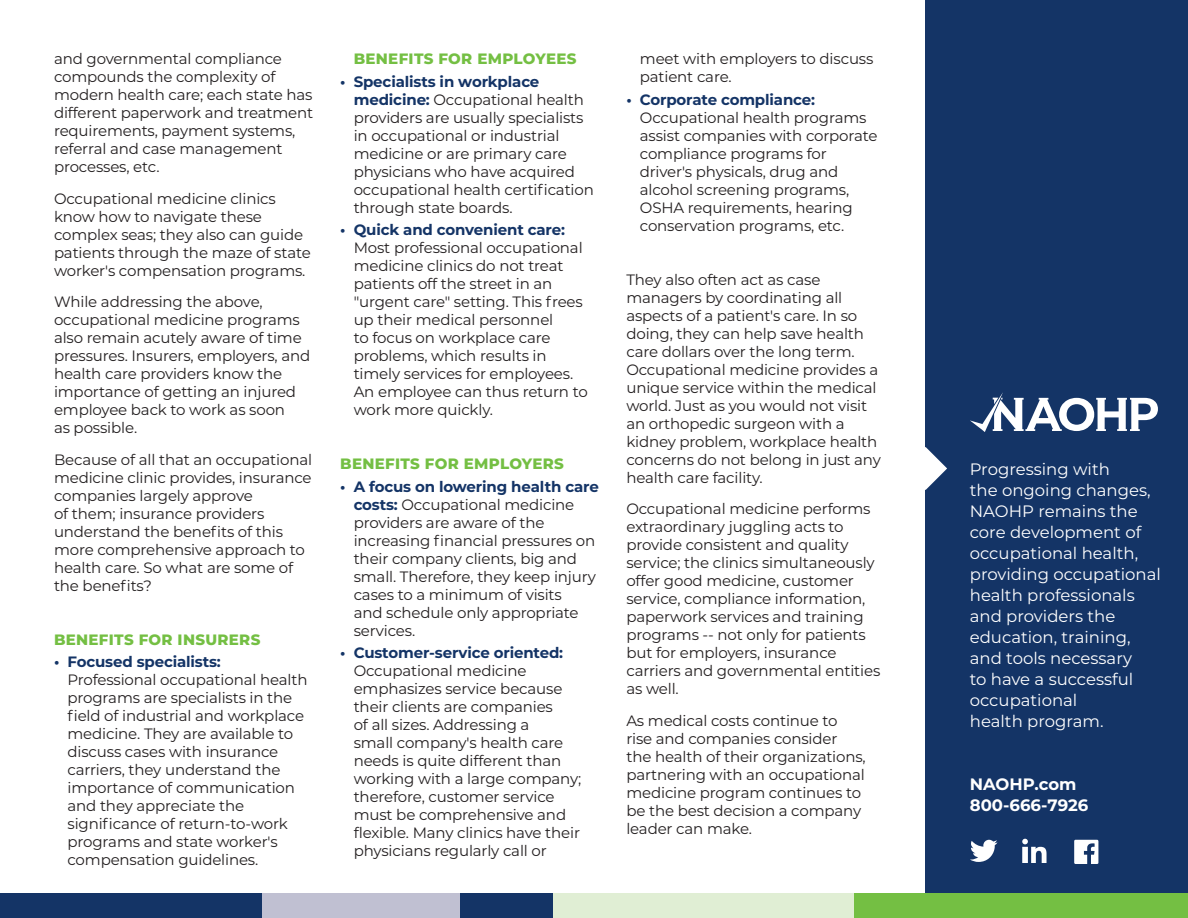
<style>
.page{position:relative;width:1188px;height:918px;background:#fff}
.page>*{position:absolute;margin:0;border:0;box-sizing:border-box;transform-origin:0 0}
.t1{font:16.5px/21px "Montserrat";color:#fff}
.t2{font:700 16.5px/21px "Montserrat";color:#fff}
.t3{font:15px/18px "Montserrat";letter-spacing:-.01em;color:#231f20}
.t4{font:700 15px "Montserrat";letter-spacing:-.01em;color:#143466}
.t5{font:800 15px "Montserrat";letter-spacing:.02em;color:#74bf43}
.s1{font-weight:700;color:#143466}
</style>
<div class="page">
<div style="left:926px;top:0;width:262px;height:894px;background:#143466"></div>
<svg style="left:925px;top:447px;width:22px;height:43px"></svg>
<svg style="left:1022px;top:839px;width:25px;height:24px"></svg>
<svg style="left:970px;top:840px;width:28px;height:22px"></svg>
<svg style="left:1074px;top:840px;width:24px;height:24px"></svg>
<svg style="left:970px;top:392px;width:188px;height:40px"></svg>
<div style="left:854px;top:894px;width:334px;height:24px;background:#74bf43"></div>
<div style="left:553px;top:894px;width:301px;height:24px;background:#e0eed4"></div>
<div style="left:460px;top:894px;width:93px;height:24px;background:#143466"></div>
<div style="left:261px;top:894px;width:199px;height:24px;background:#c0c0d2"></div>
<div style="left:0;top:894px;width:261px;height:24px;background:#143466"></div>
<p class="t3" style="left:54px;top:50px;width:261px">and governmental compliance compounds the complexity of modern health care; each state has different paperwork and treatment requirements, payment systems, referral and case management processes, etc.</p>
<p class="t3" style="left:54px;top:190px;width:258px">Occupational medicine clinics know how to navigate these complex seas; they also can guide patients through the maze of state worker's compensation programs.</p>
<p class="t3" style="left:54px;top:293px;width:258px">While addressing the above, occupational medicine programs also remain acutely aware of time pressures. Insurers, employers, and health care providers know the importance of getting an injured employee back to work as soon<br>as possible.</p>
<p class="t3" style="left:54px;top:451px;width:260px">Because of all that an occupational medicine clinic provides, insurance companies largely approve<br>of them; insurance providers understand the benefits of this more comprehensive approach to health care. So what are some of the benefits?</p>
<p class="t5" style="left:54px;top:631px;width:208px">BENEFITS FOR INSURERS</p>
<p class="t4" style="left:54px;top:655px;width:168px">• Focused specialists:</p>
<p class="t3" style="left:68px;top:671px;width:241px">Professional occupational health programs are specialists in the field of industrial and workplace medicine. They are available to discuss cases with insurance carriers, they understand the importance of communication and they appreciate the significance of return-to-work programs and state worker's compensation guidelines.</p>
<p class="t5" style="left:354px;top:50px;width:224px">BENEFITS FOR EMPLOYEES</p>
<p class="t3" style="left:354px;top:73px;width:242px;text-indent:-13px"><span class="s1">• Specialists in workplace medicine:</span> Occupational health providers are usually specialists in occupational or industrial medicine or are primary care physicians who have acquired occupational health certification through state boards.</p>
<p class="t4" style="left:340px;top:223px;width:226px">• Quick and convenient care:</p>
<p class="t3" style="left:354px;top:239px;width:236px">Most professional occupational medicine clinics do not treat patients off the street in an "urgent care" setting. This frees up their medical personnel<br>to focus on workplace care problems, which results in timely services for employees.<br>An employee can thus return to work more quickly.</p>
<p class="t5" style="left:340px;top:455px;width:225px">BENEFITS FOR EMPLOYERS</p>
<p class="t3" style="left:354px;top:478px;width:247px;text-indent:-14px"><span class="s1">• A focus on lowering health care costs:</span> Occupational medicine providers are aware of the increasing financial pressures on their company clients, big and small. Therefore, they keep injury cases to a minimum of visits<br>and schedule only appropriate services.</p>
<p class="t4" style="left:340px;top:646px;width:225px">• Customer-service oriented:</p>
<p class="t3" style="left:354px;top:662px;width:229px">Occupational medicine emphasizes service because their clients are companies<br>of all sizes. Addressing a<br>small company's health care needs is quite different than working with a large company; therefore, customer service must be comprehensive and flexible. Many clinics have their physicians regularly call or</p>
<p class="t3" style="left:640px;top:50px;width:235px">meet with employers to discuss patient care.</p>
<p class="t4" style="left:626px;top:93px;width:190px">• Corporate compliance:</p>
<p class="t3" style="left:640px;top:109px;width:239px">Occupational health programs assist companies with corporate compliance programs for driver's physicals, drug and alcohol screening programs,<br>OSHA requirements, hearing conservation programs, etc.</p>
<p class="t3" style="left:626px;top:271px;width:256px">They also often act as case managers by coordinating all aspects of a patient's care. In so doing, they can help save health care dollars over the long term.<br>Occupational medicine provides a unique service within the medical world. Just as you would not visit an orthopedic surgeon with a kidney problem, workplace health concerns do not belong in just any health care facility.</p>
<p class="t3" style="left:626px;top:500px;width:255px">Occupational medicine performs extraordinary juggling acts to provide consistent and quality service; the clinics simultaneously offer good medicine, customer service, compliance information, paperwork services and training programs -- not only for patients but for employers, insurance carriers and governmental entities as well.</p>
<p class="t3" style="left:626px;top:712px;width:241px">As medical costs continue to rise and companies consider the health of their organizations, partnering with an occupational medicine program continues to be the best decision a company leader can make.</p>
<p class="t1" style="left:970px;top:459px;width:193px">Progressing with<br>the ongoing changes,<br>NAOHP remains the core development of occupational health, providing occupational health professionals and providers the education, training, and tools necessary<br>to have a successful occupational<br>health program.</p>
<p class="t2" style="left:970px;top:775px;width:120px">NAOHP.com<br>800-666-7926</p>
</div>
